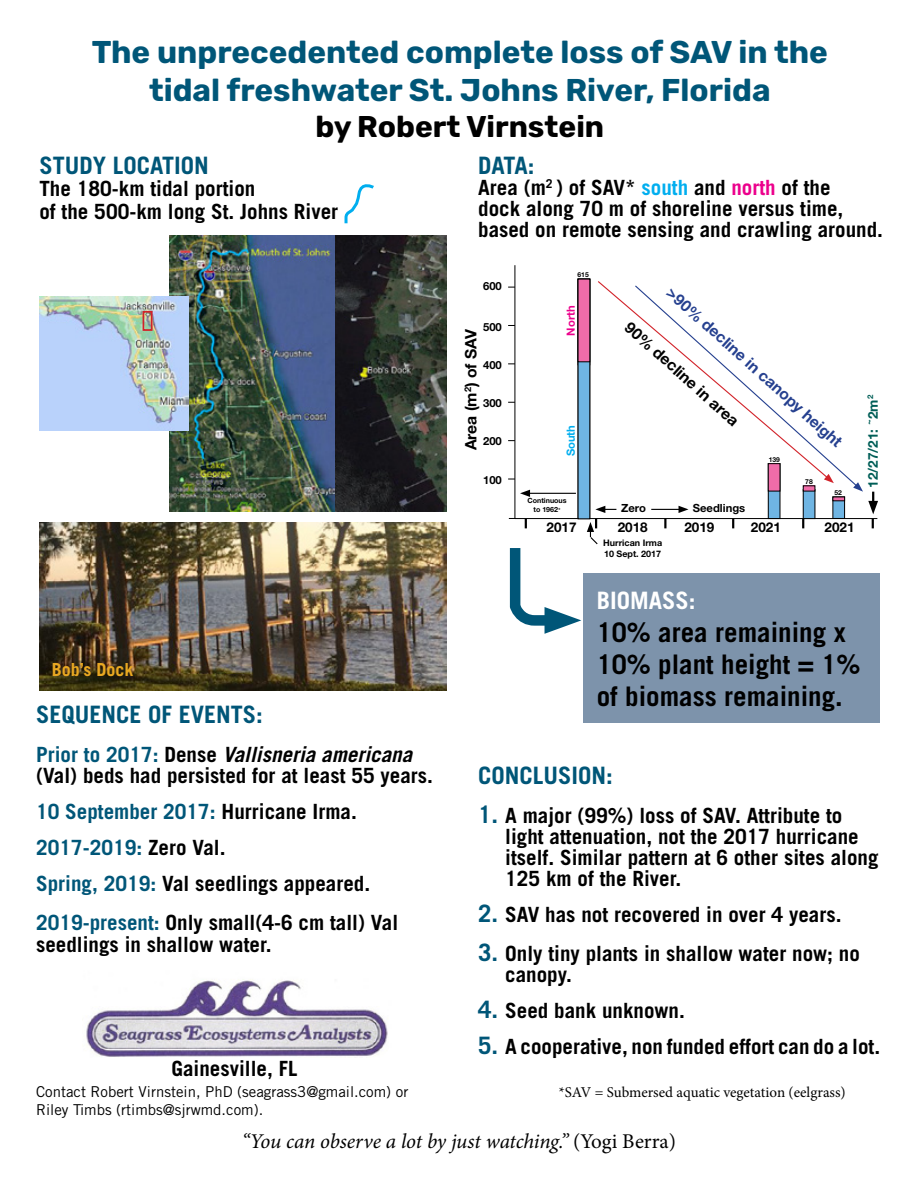
<style>
.page{position:relative;width:918px;height:1188px;background:#fff}
.page>*{position:absolute;margin:0;border:0;box-sizing:border-box;transform-origin:0 0}
.t1{font:700 31.5px/37.8px "Rubik";color:#005678;text-align:center}
.t2{font:700 30px "Rubik";color:#000}
.t3{font:700 27px "Trade Gothic LT Std";color:#000}
.t4{font:700 24px "Trade Gothic LT Std";color:#005678}
.t5{font:700 24px "Trade Gothic LT Std";color:#fff}
.t6{font:700 21px/21px "Trade Gothic LT Std";color:#000}
.t7{font:italic 21px "Minion Pro";letter-spacing:-.01em;color:#000}
.t8{font:italic 700 21px "Trade Gothic LT Std";color:#000}
.t9{font:700 21px "Trade Gothic LT Std";color:#005678}
.t10{font:700 18px "Trade Gothic LT Std";color:#e9a822}
.t11{font:700 15.75px "Helvetica Neue LT Std";color:#000}
.t12{font:700 15.75px "Helvetica Neue LT Std";color:#25408f}
.t13{font:15px/18px "Trade Gothic LT Std";color:#000}
.t14{font:15px "Minion Pro";color:#000}
.t15{font:700 13.5px "Helvetica Neue LT Std";color:#000}
.t16{font:700 13.5px "Helvetica Neue LT Std";color:#005e57}
.t17{font:700 11.25px "Helvetica Neue LT Std";color:#000}
.t18{font:700 11.25px "Helvetica Neue LT Std";color:#00aeef}
.t19{font:700 11.25px "Helvetica Neue LT Std";color:#ec008c}
.t20{font:700 9px "Helvetica Neue LT Std";color:#000}
.t21{font:700 7.2px "Helvetica Neue LT Std";color:#000}
.t22{font:700 6.75px "Helvetica Neue LT Std";color:#000}
.s1{color:#00aeef}
.s2{color:#ec008c}
.s3{font-style:normal;color:#005678}
.s4{font-style:normal}
.s5{color:#005678}
.s6{color:#000}
.s7{font-size:24px;color:#005678}
</style>
<div class="page">
<svg style="left:833px;top:497px;width:12px;height:21px"></svg>
<div style="left:833px;top:497px;width:12px;height:22px;border:1px solid #000"></div>
<div style="left:768px;top:464px;width:12px;height:55px;background:#6fb5e3"></div>
<div style="left:768px;top:463px;width:12px;height:56px;border:1px solid #000"></div>
<div style="left:768px;top:464px;width:12px;height:27px;background:#f06ca9"></div>
<hr style="left:515px;top:265px;width:1px;height:254px;background:#000">
<hr style="left:515px;top:518px;width:362px;height:1px;background:#000">
<div style="left:803px;top:490px;width:12px;height:29px;background:#6fb5e3"></div>
<div style="left:803px;top:489px;width:12px;height:30px;border:1px solid #000"></div>
<div style="left:803px;top:486px;width:12px;height:5px;background:#f06ca9"></div>
<div style="left:578px;top:279px;width:12px;height:240px;background:#6fb5e3"></div>
<div style="left:578px;top:279px;width:12px;height:83px;background:#f06ca9"></div>
<svg style="left:525px;top:519px;width:2px;height:9px"></svg>
<svg style="left:664px;top:519px;width:2px;height:9px"></svg>
<svg style="left:732px;top:519px;width:2px;height:9px"></svg>
<svg style="left:802px;top:519px;width:2px;height:9px"></svg>
<svg style="left:634px;top:285px;width:219px;height:203px"></svg>
<svg style="left:853px;top:482px;width:25px;height:46px"></svg>
<svg style="left:595px;top:506px;width:21px;height:7px"></svg>
<hr style="left:651px;top:509px;width:30px;height:1px;background:#000">
<svg style="left:679px;top:506px;width:10px;height:7px"></svg>
<hr style="left:528px;top:493px;width:48px;height:1px;background:#000">
<svg style="left:520px;top:490px;width:10px;height:7px"></svg>
<svg style="left:587px;top:519px;width:12px;height:26px"></svg>
<img style="left:170px;top:235px;width:276px;height:277px">
<img style="left:39px;top:297px;width:149px;height:133px">
<div style="left:143px;top:311px;width:10px;height:20px;border:2px solid #d2232a"></div>
<img style="left:39px;top:522px;width:407px;height:168px">
<div style="left:583px;top:574px;width:297px;height:149px;background:#7d93ab"></div>
<svg style="left:509px;top:548px;width:72px;height:86px"></svg>
<svg style="left:344px;top:184px;width:30px;height:40px"></svg>
<img style="left:86px;top:979px;width:302px;height:78px">
<p class="t1" style="left:92px;top:34px;width:738px">The unprecedented complete loss of SAV in the tidal freshwater St. Johns River, Florida</p>
<p class="t2" style="left:315px;top:109px;width:290px">by Robert Virnstein</p>
<p class="t4" style="left:478px;top:150px;width:58px">DATA:</p>
<p class="t6" style="left:478px;top:176px;width:354px">Area (m<sup>2</sup> ) of SAV* <span class="s1">south</span> and <span class="s2">north</span> of the</p>
<p class="t6" style="left:478px;top:197px;width:367px">dock along 70 m of shoreline versus time,</p>
<p class="t6" style="left:478px;top:218px;width:406px">based on remote sensing and crawling around.</p>
<p class="t4" style="left:39px;top:150px;width:171px">STUDY LOCATION</p>
<p class="t6" style="left:39px;top:178px;width:217px">The 180-km tidal portion</p>
<p class="t6" style="left:39px;top:200px;width:300px">of the 500-km long St. Johns River</p>
<p class="t10" style="left:52px;top:659px;width:83px">Bob’s Dock</p>
<p class="t4" style="left:36px;top:699px;width:228px">SEQUENCE OF EVENTS:</p>
<p class="t8" style="left:36px;top:741px;width:378px"><span class="s3">Prior to 2017:</span> <span class="s4">Dense</span> Vallisneria americana</p>
<p class="t6" style="left:36px;top:757px;width:399px;line-height:36px">(Val) beds had persisted for at least 55 years.<br><span class="s5">10 September 2017:</span> Hurricane Irma.</p>
<p class="t9" style="left:36px;top:834px;width:191px">2017-2019: <span class="s6">Zero Val.</span></p>
<p class="t6" style="left:36px;top:872px;width:336px"><span class="s5">Spring, 2019:</span> Val seedlings appeared.</p>
<p class="t6" style="left:36px;top:911px;width:364px;line-height:22.5px"><span class="s5">2019-present:</span> Only small(4-6 cm tall) Val seedlings in shallow water.</p>
<p class="t6" style="left:171px;top:1058px;width:127px">Gainesville, FL</p>
<p class="t17" style="left:483px;top:279px;width:20px">600</p>
<p class="t17" style="left:483px;top:320px;width:20px">500</p>
<p class="t11" style="left:461px;top:450px;width:123px;rotate:-90deg">Area (m<sup>2</sup>) of SAV</p>
<p class="t17" style="left:483px;top:358px;width:20px">400</p>
<p class="t17" style="left:483px;top:396px;width:20px">300</p>
<p class="t17" style="left:483px;top:434px;width:20px">200</p>
<p class="t17" style="left:483px;top:473px;width:20px">100</p>
<p class="t22" style="left:578px;top:271px;width:13px">615</p>
<p class="t19" style="left:564px;top:336px;width:32px;rotate:-90deg">North</p>
<p class="t18" style="left:564px;top:456px;width:33px;rotate:-90deg">South</p>
<p class="t21" style="left:528px;top:496px;width:41px">Continuous</p>
<p class="t21" style="left:533px;top:505px;width:29px">to 1962<sup>+</sup></p>
<p class="t12" style="left:676px;top:283px;width:231px;rotate:42deg">&gt;90% decline in canopy height</p>
<p class="t22" style="left:769px;top:455px;width:13px">139</p>
<p class="t22" style="left:805px;top:478px;width:9px">78</p>
<p class="t22" style="left:834px;top:489px;width:9px">52</p>
<p class="t11" style="left:634px;top:317px;width:148px;rotate:42deg">90% decline in area</p>
<p class="t17" style="left:621px;top:501px;width:26px">Zero</p>
<p class="t17" style="left:693px;top:501px;width:54px">Seedlings</p>
<p class="t15" style="left:547px;top:519px;width:32px">2017</p>
<p class="t15" style="left:618px;top:519px;width:32px">2018</p>
<p class="t15" style="left:684px;top:519px;width:32px">2019</p>
<p class="t15" style="left:751px;top:519px;width:32px">2021</p>
<p class="t15" style="left:824px;top:519px;width:32px">2021</p>
<p class="t20" style="left:603px;top:537px;width:60px">Hurrican Irma</p>
<p class="t20" style="left:604px;top:548px;width:59px">10 Sept. 2017</p>
<p class="t16" style="left:865px;top:488px;width:94px;rotate:-90deg">12/27/21: <sup>~</sup>2m<sup>2</sup></p>
<p class="t5" style="left:597px;top:586px;width:100px">BIOMASS:</p>
<p class="t3" style="left:597px;top:615px;width:251px">10% area remaining x</p>
<p class="t3" style="left:597px;top:648px;width:265px">10% plant height = 1%</p>
<p class="t3" style="left:597px;top:680px;width:247px">of biomass remaining.</p>
<p class="t4" style="left:478px;top:760px;width:136px">CONCLUSION:</p>
<p class="t6" style="left:505px;top:804px;width:375px;text-indent:-27px"><span class="s7">1.</span> A major (99%) loss of SAV. Attribute to light attenuation, not the 2017 hurricane itself. Similar pattern at 6 other sites along 125 km of the River.</p>
<p class="t6" style="left:478px;top:903px;width:365px"><span class="s7">2.</span> SAV has not recovered in over 4 years.</p>
<p class="t6" style="left:505px;top:942px;width:356px;text-indent:-27px"><span class="s7">3.</span> Only tiny plants in shallow water now; no canopy.</p>
<p class="t6" style="left:478px;top:999px;width:208px"><span class="s7">4.</span> Seed bank unknown.</p>
<p class="t6" style="left:478px;top:1035px;width:404px"><span class="s7">5.</span> A cooperative, non funded effort can do a lot.</p>
<p class="t13" style="left:36px;top:1083px;width:374px">Contact Robert Virnstein, PhD (seagrass3@gmail.com) or<br>Riley Timbs (rtimbs@sjrwmd.com).</p>
<p class="t14" style="left:559px;top:1082px;width:288px">*SAV = Submersed aquatic vegetation (eelgrass)</p>
<p class="t7" style="left:242px;top:1127px;width:436px">“You can observe a lot by just watching.” <span class="s4">(Yogi Berra)</span></p>
</div>
